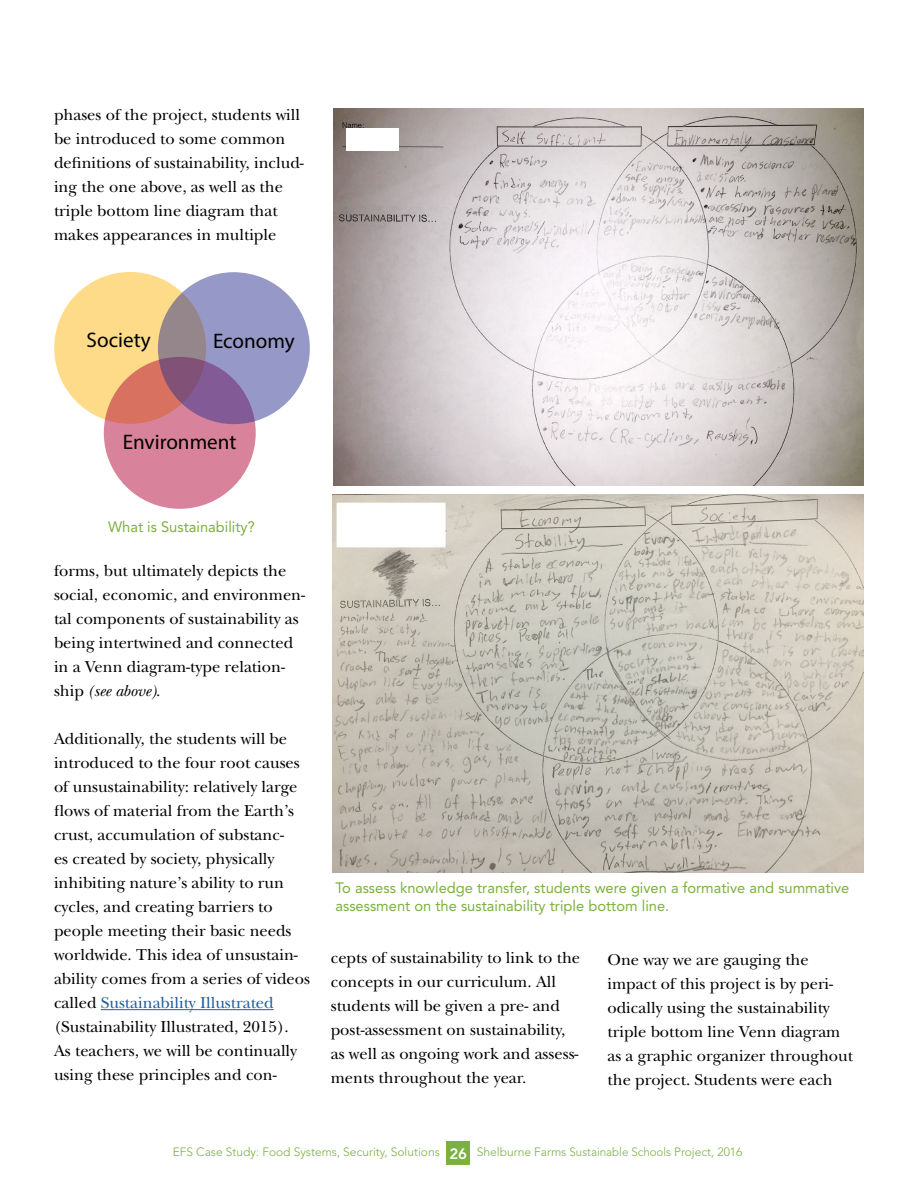
<style>
.page{position:relative;width:918px;height:1188px;background:#fff}
.page>*{position:absolute;margin:0;border:0;box-sizing:border-box;transform-origin:0 0}
.t1{font:21.15px "Myriad Pro";color:#000}
.t2{font:16.5px/24px "New Baskerville";color:#000}
.t3{font:15px/18px "Avenir";color:#7bb13e}
.t4{font:300 12px "Avenir";color:#7bb13e}
.s1{font-style:italic}
.s2{color:#215e9e}
.s3{font-weight:800;font-size:15px;color:#fff}
</style>
<div class="page">
<div style="left:446px;top:1141px;width:24px;height:24px;background:#7bb13e"></div>
<hr style="left:101px;top:1009px;width:173px;height:1px;background:#215e9e">
<img style="left:333px;top:495px;width:531px;height:378px">
<img style="left:333px;top:108px;width:531px;height:378px">
<div style="left:54px;top:272px;width:152px;height:152px;background:#fedb89;border-radius:50%"></div>
<svg style="left:104px;top:357px;width:152px;height:152px;background:#d87f8f"></svg>
<svg style="left:158px;top:272px;width:152px;height:152px;background:#9187b1"></svg>
<div style="left:346px;top:128px;width:53px;height:22px;background:#fff"></div>
<p class="t2" style="left:54px;top:103px;width:251px">phases of the project, students will be introduced to some common definitions of sustainability, includ&shy;ing the one above, as well as the triple bottom line diagram that makes appearances in multiple</p>
<p class="t1" style="left:87px;top:327px;width:66px">Society</p>
<p class="t1" style="left:213px;top:328px;width:83px">Economy</p>
<p class="t1" style="left:123px;top:429px;width:115px">Environment</p>
<p class="t3" style="left:108px;top:518px;width:148px">What is Sustainability?</p>
<p class="t2" style="left:54px;top:559px;width:253px">forms, but ultimately depicts the social, economic, and environmen&shy;tal components of sustainability as being intertwined and connected in a Venn diagram-type relation&shy;ship <span class="s1">(see above)</span>.</p>
<p class="t2" style="left:54px;top:727px;width:258px">Additionally, the students will be introduced to the four root causes of unsustainability: relatively large flows of material from the Earth’s crust, accumulation of substanc-<br>es created by society, physically inhibiting nature’s ability to run cycles, and creating barriers to people meeting their basic needs worldwide. This idea of unsustain&shy;ability comes from a series of videos called <span class="s2">Sustainability Illustrated </span>(Sustainability Illustrated, 2015).<br>As teachers, we will be continually using these principles and con-</p>
<p class="t3" style="left:335px;top:879px;width:515px">To assess knowledge transfer, students were given a formative and summative assessment on the sustainability triple bottom line.</p>
<p class="t2" style="left:331px;top:945px;width:251px">cepts of sustainability to link to the concepts in our curriculum. All students will be given a pre- and post-assessment on sustainability, as well as ongoing work and assess&shy;ments throughout the year.</p>
<p class="t2" style="left:608px;top:948px;width:247px">One way we are gauging the impact of this project is by peri&shy;odically using the sustainability triple bottom line Venn diagram as a graphic organizer throughout the project. Students were each</p>
<p class="t4" style="left:173px;top:1145px;width:571px">EFS Case Study: Food Systems, Security, Solutions <span class="s3">26</span> Shelburne Farms Sustainable Schools Project, 2016</p>
</div>
